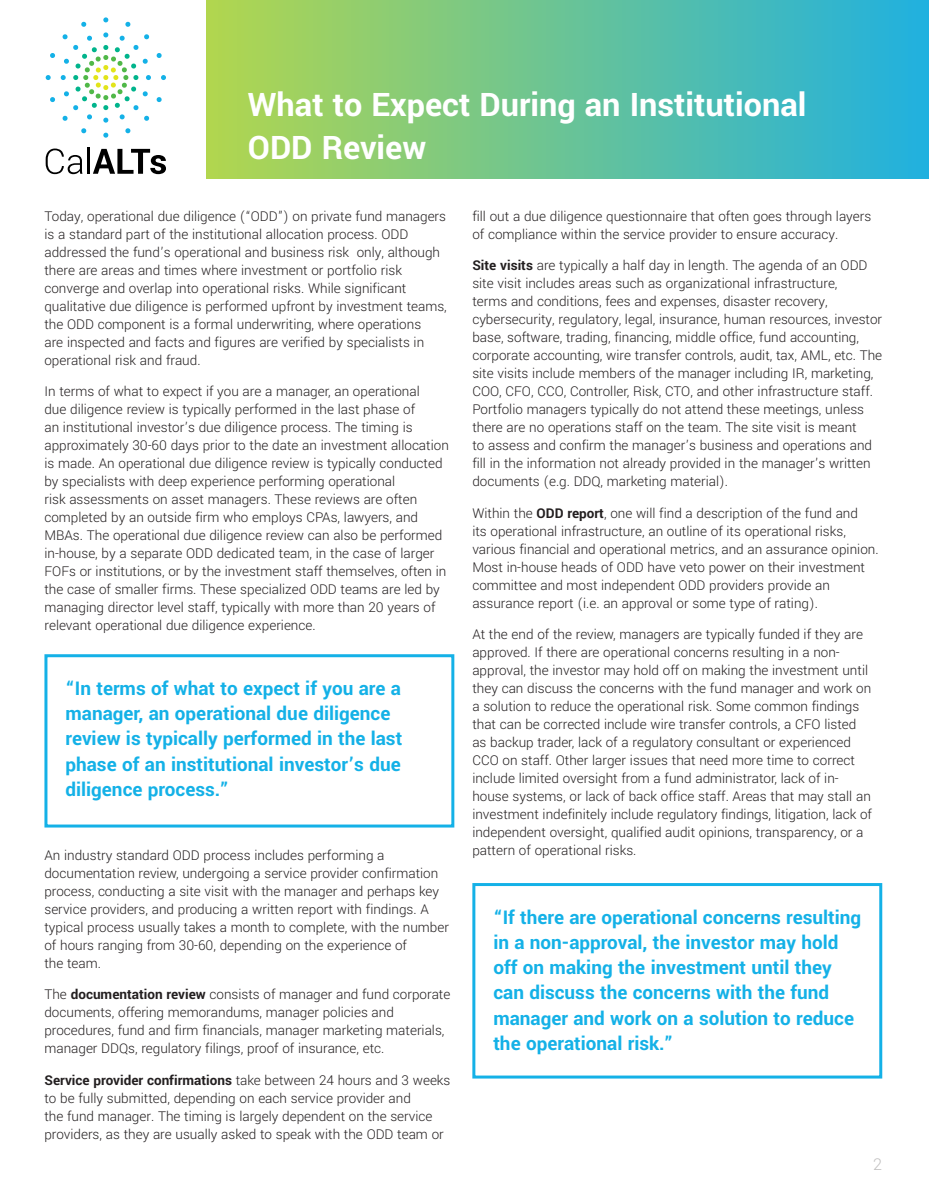
<style>
.page{position:relative;width:929px;height:1196px;background:#fff}
.page>*{position:absolute;margin:0;border:0;box-sizing:border-box;transform-origin:0 0}
.t1{font:700 36px/43.2px "Yantramanav";color:#fff}
.t2{font:700 21px/25.2px "Yantramanav";color:#14b1e7}
.t3{font:300 18px "Yantramanav";color:#c0bfbf}
.t4{font:300 15px/18px "Yantramanav";color:#231f20}
.s1{font-weight:700}
</style>
<div class="page">
<div style="left:206px;top:0;width:722px;height:179px;background:linear-gradient(to right,#b2d64e,#20b1df)"></div>
<svg style="left:46px;top:75px;width:5px;height:5px"></svg>
<svg style="left:50px;top:97px;width:5px;height:5px"></svg>
<svg style="left:50px;top:53px;width:5px;height:5px"></svg>
<svg style="left:61px;top:17px;width:105px;height:121px"></svg>
<svg style="left:46px;top:149px;width:36px;height:25px"></svg>
<hr style="left:88px;top:147px;width:2px;height:27px;background:#000">
<svg style="left:93px;top:149px;width:73px;height:25px"></svg>
<div style="left:44px;top:654px;width:410px;height:173px;border:3px solid #14b1e7"></div>
<div style="left:472px;top:883px;width:409px;height:195px;border:3px solid #14b1e7"></div>
<svg style="left:921px;top:0;width:8px;height:5px"></svg>
<p class="t1" style="left:248px;top:84px;width:560px">What to Expect During an Institutional<br>ODD Review</p>
<p class="t4" style="left:44px;top:207px;width:403px">Today, operational due diligence (“ODD”) on private fund managers is a standard part of the institutional allocation process. ODD addressed the fund’s operational and business risk only, although there are areas and times where investment or portfolio risk converge and overlap into operational risks. While significant qualitative due diligence is performed upfront by investment teams, the ODD component is a formal underwriting, where operations<br>are inspected and facts and figures are verified by specialists in operational risk and fraud.</p>
<p class="t4" style="left:44px;top:382px;width:406px">In terms of what to expect if you are a manager, an operational<br>due diligence review is typically performed in the last phase of<br>an institutional investor’s due diligence process. The timing is approximately 30-60 days prior to the date an investment allocation is made. An operational due diligence review is typically conducted by specialists with deep experience performing operational<br>risk assessments on asset managers. These reviews are often completed by an outside firm who employs CPAs, lawyers, and MBAs. The operational due diligence review can also be performed in-house, by a separate ODD dedicated team, in the case of larger FOFs or institutions, or by the investment staff themselves, often in the case of smaller firms. These specialized ODD teams are led by managing director level staff, typically with more than 20 years of relevant operational due diligence experience.</p>
<p class="t2" style="left:65px;top:676px;width:338px">“In terms of what to expect if you are a manager, an operational due diligence review is typically performed in the last phase of an institutional investor’s due diligence process.”</p>
<p class="t4" style="left:44px;top:846px;width:406px">An industry standard ODD process includes performing a documentation review, undergoing a service provider confirmation process, conducting a site visit with the manager and perhaps key service providers, and producing a written report with findings. A typical process usually takes a month to complete, with the number of hours ranging from 30-60, depending on the experience of<br>the team.</p>
<p class="t4" style="left:44px;top:985px;width:407px">The <span class="s1">documentation review</span> consists of manager and fund corporate documents, offering memorandums, manager policies and procedures, fund and firm financials, manager marketing materials, manager DDQs, regulatory filings, proof of insurance, etc.</p>
<p class="t4" style="left:44px;top:1071px;width:407px"><span class="s1">Service provider confirmations</span> take between 24 hours and 3 weeks to be fully submitted, depending on each service provider and<br>the fund manager. The timing is largely dependent on the service providers, as they are usually asked to speak with the ODD team or</p>
<p class="t4" style="left:472px;top:207px;width:400px">fill out a due diligence questionnaire that often goes through layers of compliance within the service provider to ensure accuracy.</p>
<p class="t4" style="left:472px;top:256px;width:411px"><span class="s1">Site visits</span> are typically a half day in length. The agenda of an ODD site visit includes areas such as organizational infrastructure,<br>terms and conditions, fees and expenses, disaster recovery, cybersecurity, regulatory, legal, insurance, human resources, investor base, software, trading, financing, middle office, fund accounting, corporate accounting, wire transfer controls, audit, tax, AML, etc. The site visits include members of the manager including IR, marketing, COO, CFO, CCO, Controller, Risk, CTO, and other infrastructure staff.<br>Portfolio managers typically do not attend these meetings, unless there are no operations staff on the team. The site visit is meant<br>to assess and confirm the manager’s business and operations and fill in the information not already provided in the manager’s written documents (e.g. DDQ, marketing material).</p>
<p class="t4" style="left:472px;top:504px;width:407px">Within the <span class="s1">ODD report</span>, one will find a description of the fund and<br>its operational infrastructure, an outline of its operational risks, various financial and operational metrics, and an assurance opinion.<br>Most in-house heads of ODD have veto power on their investment committee and most independent ODD providers provide an assurance report (i.e. an approval or some type of rating).</p>
<p class="t4" style="left:472px;top:625px;width:401px">At the end of the review, managers are typically funded if they are approved. If there are operational concerns resulting in a non&shy;approval, the investor may hold off on making the investment until they can discuss the concerns with the fund manager and work on a solution to reduce the operational risk. Some common findings that can be corrected include wire transfer controls, a CFO listed as backup trader, lack of a regulatory consultant or experienced CCO on staff. Other larger issues that need more time to correct include limited oversight from a fund administrator, lack of in&shy;house systems, or lack of back office staff. Areas that may stall an investment indefinitely include regulatory findings, litigation, lack of independent oversight, qualified audit opinions, transparency, or a pattern of operational risks.</p>
<p class="t2" style="left:493px;top:905px;width:369px">“If there are operational concerns resulting in a non-approval, the investor may hold off on making the investment until they can discuss the concerns with the fund manager and work on a solution to reduce the operational risk.”</p>
<p class="t3" style="left:872px;top:1154px;width:10px">2</p>
</div>
